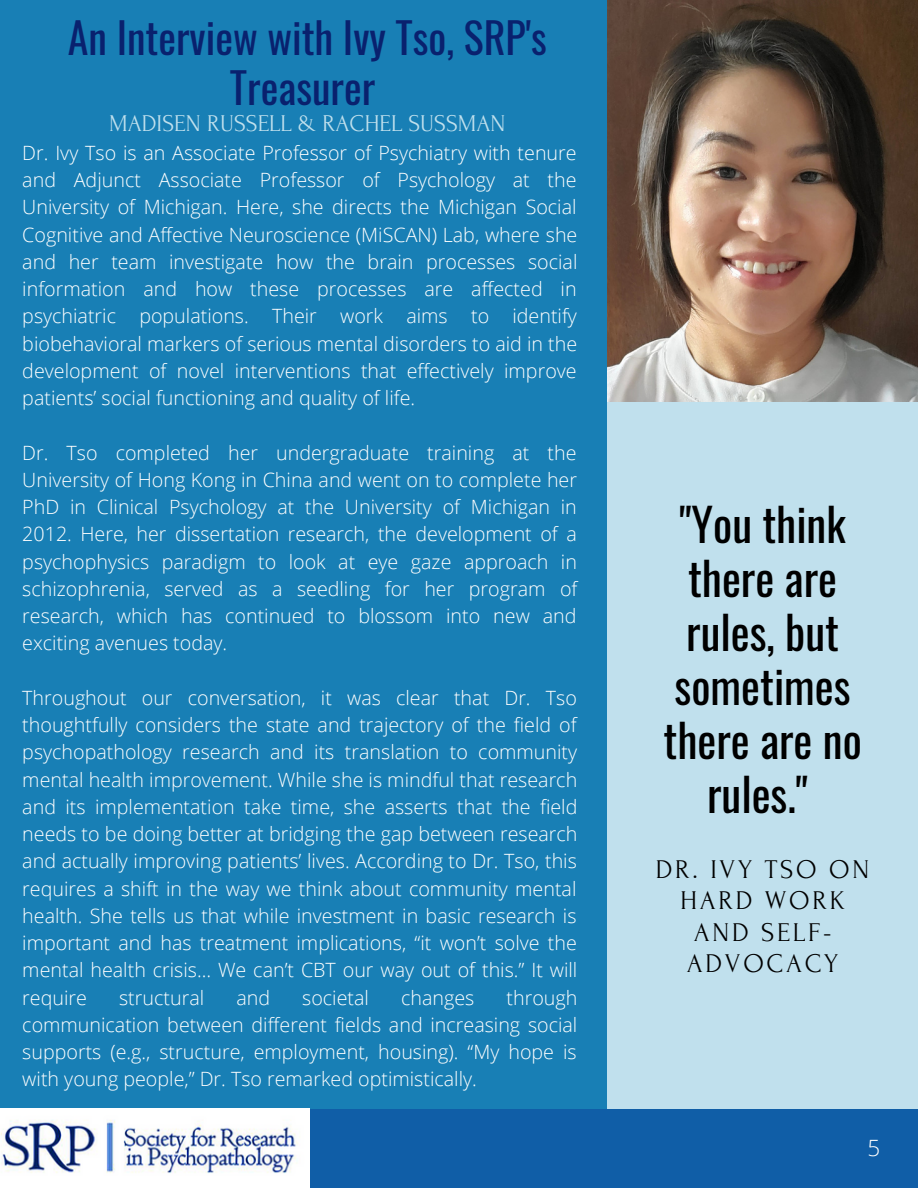
<style>
.page{position:relative;width:918px;height:1188px;background:#187fb5}
.page>*{position:absolute;margin:0;border:0;box-sizing:border-box;transform-origin:0 0}
.t1{font:45px/54px "Oswald";color:#000;text-align:center}
.t2{font:42px/49.5px "Oswald";color:#09216e;text-align:center}
.t3{font:27px/31.5px "Forum";letter-spacing:.1em;color:#000;text-align:center}
.t4{font:24px "Forum";color:#c0e0ed}
.t5{font:300 22.5px "Open Sans";color:#fff}
.t6{font:300 19.65px/27.3px "Open Sans";color:#fff;text-align:justify}
</style>
<div class="page">
<div style="left:607px;top:402px;width:311px;height:768px;background:#c0e0ed"></div>
<div style="left:0;top:1109px;width:918px;height:79px;background:#105ea7"></div>
<img style="left:607px;top:0;width:311px;height:402px">
<img style="left:0;top:1109px;width:309px;height:79px">
<h2 class="t2" style="left:68px;top:12px;width:480px">An Interview with Ivy Tso, SRP's<br>Treasurer</h2>
<p class="t4" style="left:109px;top:110px;width:398px">MADISEN RUSSELL &amp; RACHEL SUSSMAN</p>
<p class="t6" style="left:22px;top:139px;width:557px">Dr. Ivy Tso is an Associate Professor of Psychiatry with tenure and Adjunct Associate Professor of Psychology at the University of Michigan. Here, she directs the Michigan Social Cognitive and Affective Neuroscience (MiSCAN) Lab, where she and her team investigate how the brain processes social information and how these processes are affected in psychiatric populations. Their work aims to identify biobehavioral markers of serious mental disorders to aid in the development of novel interventions that effectively improve patients’ social functioning and quality of life.</p>
<p class="t6" style="left:22px;top:438px;width:557px">Dr. Tso completed her undergraduate training at the University of Hong Kong in China and went on to complete her PhD in Clinical Psychology at the University of Michigan in 2012. Here, her dissertation research, the development of a psychophysics paradigm to look at eye gaze approach in schizophrenia, served as a seedling for her program of research, which has continued to blossom into new and exciting avenues today.</p>
<p class="t6" style="left:22px;top:684px;width:557px">Throughout our conversation, it was clear that Dr. Tso thoughtfully considers the state and trajectory of the field of psychopathology research and its translation to community mental health improvement. While she is mindful that research and its implementation take time, she asserts that the field needs to be doing better at bridging the gap between research and actually improving patients’ lives. According to Dr. Tso, this requires a shift in the way we think about community mental health. She tells us that while investment in basic research is important and has treatment implications, “it won’t solve the mental health crisis… We can’t CBT our way out of this.” It will require</p>
<p class="t6" style="left:22px;top:983px;width:557px;text-indent:484px">through communication between different fields and increasing social supports (e.g., structure, employment, housing). “My hope is with young people,” Dr. Tso remarked optimistically.</p>
<p class="t6" style="left:119px;top:983px;width:87px">structural</p>
<p class="t6" style="left:236px;top:983px;width:35px">and</p>
<p class="t6" style="left:302px;top:983px;width:68px">societal</p>
<p class="t6" style="left:401px;top:983px;width:75px">changes</p>
<h1 class="t1" style="left:664px;top:495px;width:200px">"You think there are rules, but sometimes there are no rules."</h1>
<h3 class="t3" style="left:656px;top:854px;width:215px">DR. IVY TSO ON<br>HARD WORK<br>AND SELF-<br>ADVOCACY</h3>
<p class="t5" style="left:867px;top:1132px;width:14px">5</p>
</div>
